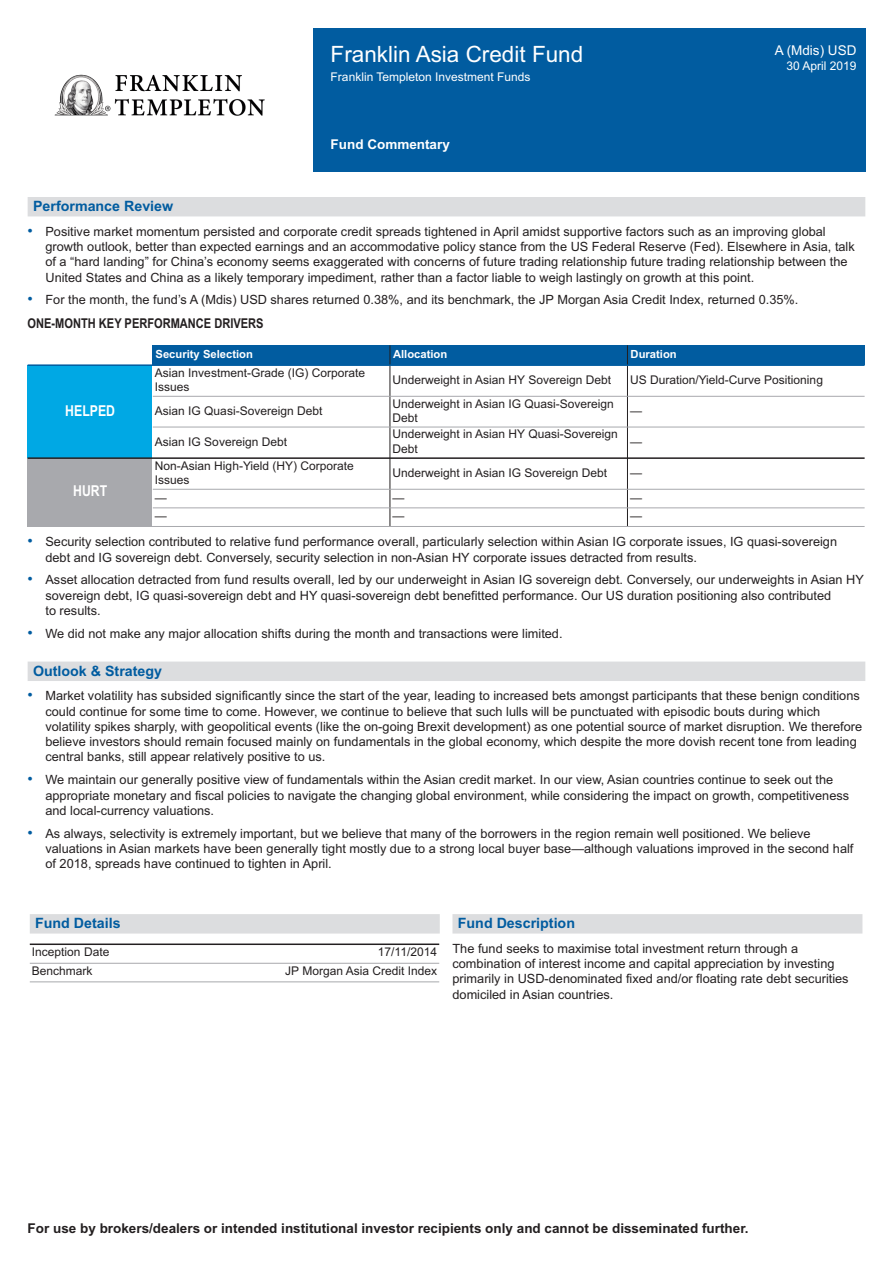
<style>
.page{position:relative;width:893px;height:1263px;background:#fff}
.page>*{position:absolute;margin:0;border:0;box-sizing:border-box;transform-origin:0 0}
.t1{font:22.5px "Arial";color:#fff}
.t2{font:700 15px "Arial Narrow";color:#fff}
.t3{font:700 14.25px "Arial";color:#015ca0}
.t4{font:700 13.5px "Arial";color:#231f20}
.t5{font:700 13.5px "Arial Narrow";color:#231f20}
.t6{font:700 13.5px "Arial";color:#fff}
.t7{font:13.5px "Arial";color:#fff}
.t8{font:12.75px/15.3px "Arial";color:#231f20}
.t9{font:12px/14.4px "Arial";color:#231f20}
.t10{font:12px "Arial";color:#fff}
.t11{font:700 11.25px "Arial";color:#fff}
.s1{font-size:15.3px;color:#015ca0}
</style>
<div class="page">
<div style="left:313px;top:28px;width:552px;height:143px;background:#015ca0"></div>
<div style="left:28px;top:197px;width:837px;height:19px;background:#dcdddf"></div>
<div style="left:28px;top:661px;width:837px;height:20px;background:#dcdddf"></div>
<div style="left:153px;top:345px;width:237px;height:20px;background:#015ca0"></div>
<div style="left:390px;top:345px;width:237px;height:20px;background:#015ca0"></div>
<div style="left:627px;top:345px;width:238px;height:20px;background:#015ca0"></div>
<div style="left:28px;top:365px;width:125px;height:93px;background:#00a8e4"></div>
<div style="left:28px;top:458px;width:125px;height:68px;background:#a8a9ad"></div>
<hr style="left:390px;top:345px;width:1px;height:182px;background:#231f20">
<hr style="left:627px;top:345px;width:1px;height:182px;background:#231f20">
<hr style="left:28px;top:364px;width:837px;height:2px;background:#015ca0">
<hr style="left:153px;top:396px;width:712px;height:1px;background:#a8a9ad">
<hr style="left:153px;top:427px;width:712px;height:1px;background:#a8a9ad">
<hr style="left:28px;top:457px;width:837px;height:2px;background:#231f20">
<hr style="left:153px;top:489px;width:712px;height:1px;background:#a8a9ad">
<hr style="left:153px;top:507px;width:712px;height:1px;background:#a8a9ad">
<hr style="left:28px;top:526px;width:837px;height:1px;background:#a8a9ad">
<div style="left:30px;top:914px;width:410px;height:19px;background:#dcdddf"></div>
<hr style="left:30px;top:943px;width:409px;height:2px;background:#231f20">
<hr style="left:30px;top:963px;width:409px;height:1px;background:#a8a9ad">
<hr style="left:30px;top:981px;width:409px;height:1px;background:#a8a9ad">
<div style="left:452px;top:914px;width:410px;height:19px;background:#dcdddf"></div>
<img style="left:54px;top:74px;width:211px;height:42px">
<h1 class="t1" style="left:331px;top:41px;width:254px">Franklin Asia Credit Fund</h1>
<p class="t10" style="left:331px;top:70px;width:201px">Franklin Templeton Investment Funds</p>
<p class="t6" style="left:331px;top:137px;width:121px">Fund Commentary</p>
<p class="t7" style="left:775px;top:43px;width:83px">A (Mdis) USD</p>
<p class="t10" style="left:786px;top:59px;width:72px">30 April 2019</p>
<p class="t3" style="left:33px;top:198px;width:142px">Performance Review</p>
<p class="t8" style="left:45px;top:224px;width:811px;text-indent:-18px"><span class="s1">•</span> Positive market momentum persisted and corporate credit spreads tightened in April amidst supportive factors such as an improving global growth outlook, better than expected earnings and an accommodative policy stance from the US Federal Reserve (Fed). Elsewhere in Asia, talk of a “hard landing” for China’s economy seems exaggerated with concerns of future trading relationship future trading relationship between the United States and China as a likely temporary impediment, rather than a factor liable to weigh lastingly on growth at this point.</p>
<p class="t8" style="left:28px;top:292px;width:772px"><span class="s1">•</span> For the month, the fund’s A (Mdis) USD shares returned 0.38%, and its benchmark, the JP Morgan Asia Credit Index, returned 0.35%.</p>
<p class="t5" style="left:28px;top:315px;width:237px">ONE-MONTH KEY PERFORMANCE DRIVERS</p>
<p class="t2" style="left:65px;top:402px;width:51px">HELPED</p>
<p class="t2" style="left:73px;top:482px;width:36px">HURT</p>
<p class="t11" style="left:155px;top:347px;width:99px">Security Selection</p>
<p class="t11" style="left:393px;top:347px;width:56px">Allocation</p>
<p class="t11" style="left:630px;top:347px;width:48px">Duration</p>
<p class="t9" style="left:155px;top:365px;width:212px">Asian Investment-Grade (IG) Corporate<br>Issues</p>
<p class="t9" style="left:392px;top:373px;width:220px">Underweight in Asian HY Sovereign Debt</p>
<p class="t9" style="left:630px;top:373px;width:194px">US Duration/Yield-Curve Positioning</p>
<p class="t9" style="left:155px;top:403px;width:169px">Asian IG Quasi-Sovereign Debt</p>
<p class="t9" style="left:392px;top:396px;width:223px">Underweight in Asian IG Quasi-Sovereign<br>Debt</p>
<p class="t9" style="left:630px;top:403px;width:13px">—</p>
<p class="t9" style="left:155px;top:434px;width:134px">Asian IG Sovereign Debt</p>
<p class="t9" style="left:392px;top:427px;width:227px">Underweight in Asian HY Quasi-Sovereign<br>Debt</p>
<p class="t9" style="left:630px;top:434px;width:13px">—</p>
<p class="t9" style="left:155px;top:458px;width:200px">Non-Asian High-Yield (HY) Corporate<br>Issues</p>
<p class="t9" style="left:392px;top:466px;width:216px">Underweight in Asian IG Sovereign Debt</p>
<p class="t9" style="left:630px;top:466px;width:13px">—</p>
<p class="t9" style="left:155px;top:490px;width:13px">—</p>
<p class="t9" style="left:392px;top:490px;width:13px">—</p>
<p class="t9" style="left:630px;top:490px;width:13px">—</p>
<p class="t9" style="left:155px;top:509px;width:13px">—</p>
<p class="t9" style="left:392px;top:509px;width:13px">—</p>
<p class="t9" style="left:630px;top:509px;width:13px">—</p>
<p class="t8" style="left:45px;top:534px;width:793px;text-indent:-18px"><span class="s1">•</span> Security selection contributed to relative fund performance overall, particularly selection within Asian IG corporate issues, IG quasi-sovereign debt and IG sovereign debt. Conversely, security selection in non-Asian HY corporate issues detracted from results.</p>
<p class="t8" style="left:45px;top:572px;width:820px;text-indent:-18px"><span class="s1">•</span> Asset allocation detracted from fund results overall, led by our underweight in Asian IG sovereign debt. Conversely, our underweights in Asian HY sovereign debt, IG quasi-sovereign debt and HY quasi-sovereign debt benefitted performance. Our US duration positioning also contributed<br>to results.</p>
<p class="t8" style="left:28px;top:625px;width:536px"><span class="s1">•</span> We did not make any major allocation shifts during the month and transactions were limited.</p>
<p class="t3" style="left:33px;top:662px;width:131px">Outlook &amp; Strategy</p>
<p class="t8" style="left:45px;top:688px;width:818px;text-indent:-18px"><span class="s1">•</span> Market volatility has subsided significantly since the start of the year, leading to increased bets amongst participants that these benign conditions could continue for some time to come. However, we continue to believe that such lulls will be punctuated with episodic bouts during which volatility spikes sharply, with geopolitical events (like the on-going Brexit development) as one potential source of market disruption. We therefore believe investors should remain focused mainly on fundamentals in the global economy, which despite the more dovish recent tone from leading central banks, still appear relatively positive to us.</p>
<p class="t8" style="left:45px;top:772px;width:805px;text-indent:-18px"><span class="s1">•</span> We maintain our generally positive view of fundamentals within the Asian credit market. In our view, Asian countries continue to seek out the appropriate monetary and fiscal policies to navigate the changing global environment, while considering the impact on growth, competitiveness and local-currency valuations.</p>
<p class="t8" style="left:45px;top:825px;width:809px;text-indent:-18px"><span class="s1">•</span> As always, selectivity is extremely important, but we believe that many of the borrowers in the region remain well positioned. We believe valuations in Asian markets have been generally tight mostly due to a strong local buyer base—although valuations improved in the second half of 2018, spreads have continued to tighten in April.</p>
<p class="t3" style="left:35px;top:915px;width:87px">Fund Details</p>
<p class="t9" style="left:32px;top:944px;width:79px">Inception Date</p>
<p class="t9" style="left:378px;top:944px;width:61px">17/11/2014</p>
<p class="t9" style="left:32px;top:963px;width:62px">Benchmark</p>
<p class="t9" style="left:285px;top:963px;width:153px">JP Morgan Asia Credit Index</p>
<p class="t3" style="left:458px;top:915px;width:119px">Fund Description</p>
<p class="t8" style="left:452px;top:941px;width:398px">The fund seeks to maximise total investment return through a combination of interest income and capital appreciation by investing primarily in USD-denominated fixed and/or floating rate debt securities domiciled in Asian countries.</p>
<p class="t4" style="left:28px;top:1220px;width:722px">For use by brokers/dealers or intended institutional investor recipients only and cannot be disseminated further.</p>
</div>
